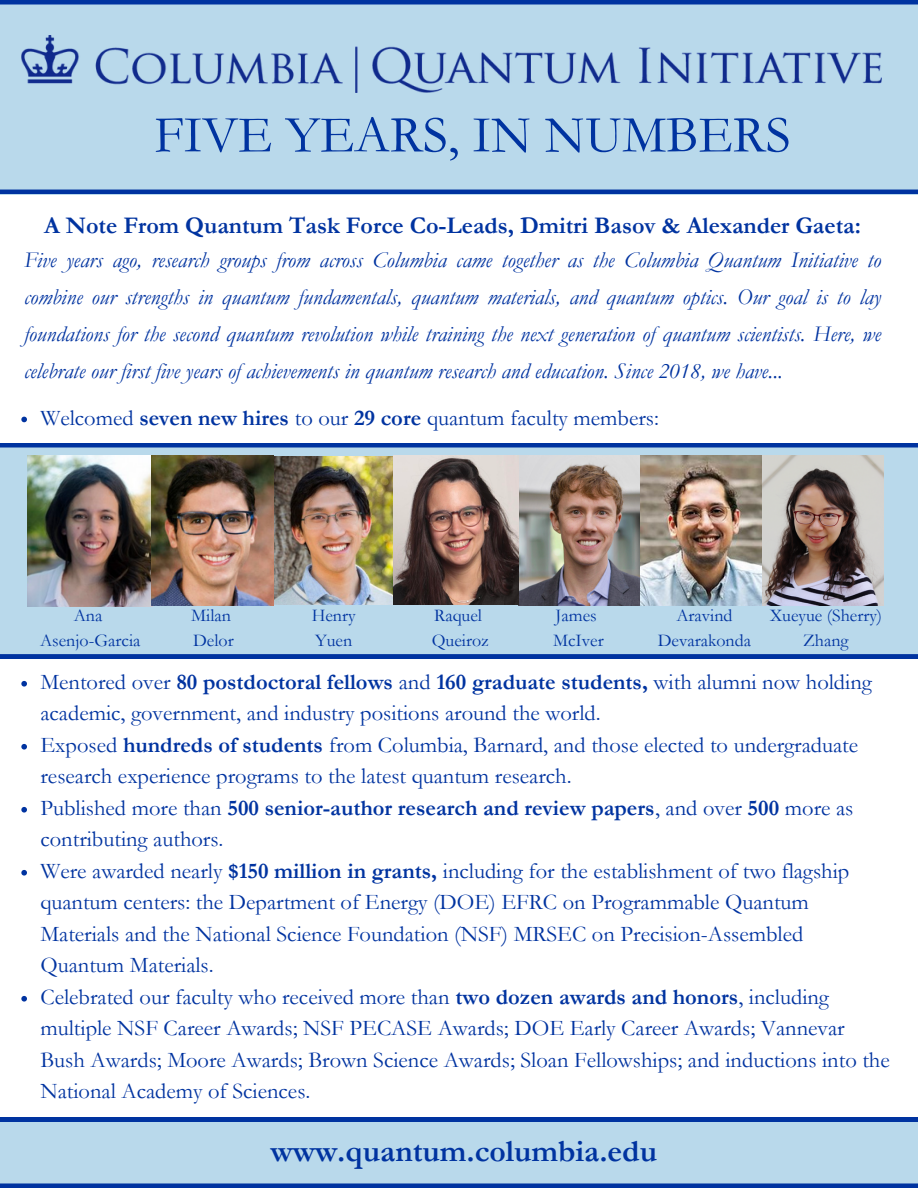
<style>
.page{position:relative;width:918px;height:1188px;background:#fff}
.page>*{position:absolute;margin:0;border:0;box-sizing:border-box;transform-origin:0 0}
.t1{font:52.5px "Garamond";color:#0033a0}
.t2{font:700 31.5px "Garamond";color:#0033a0}
.t3{font:700 24px "Garamond";color:#0033a0}
.t4{font:22.5px/31.5px "Garamond";color:#0033a0}
.t5{font:italic 22.5px/37.2px "Garamond";color:#0033a0;text-align:justify}
.t6{font:18px/24.8px "Garamond";color:#0033a0;text-align:center}
.s1{font-weight:700}
</style>
<div class="page">
<svg style="left:0;top:0;width:918px;height:194px"></svg>
<img style="left:22px;top:36px;width:859px;height:56px">
<svg style="left:21px;top:681px;width:6px;height:6px"></svg>
<svg style="left:21px;top:744px;width:6px;height:6px"></svg>
<svg style="left:21px;top:807px;width:6px;height:6px"></svg>
<svg style="left:21px;top:870px;width:6px;height:6px"></svg>
<svg style="left:21px;top:996px;width:6px;height:6px"></svg>
<svg style="left:0;top:1118px;width:918px;height:70px"></svg>
<svg style="left:21px;top:417px;width:6px;height:5px"></svg>
<svg style="left:0;top:443px;width:918px;height:216px"></svg>
<img style="left:27px;top:455px;width:857px;height:151px">
<p class="t1" style="left:154px;top:106px;width:638px">FIVE YEARS, IN NUMBERS</p>
<p class="t3" style="left:44px;top:212px;width:818px">A Note From Quantum Task Force Co-Leads, Dmitri Basov &amp; Alexander Gaeta:</p>
<p class="t5" style="left:24px;top:242px;width:859px">Five years ago, research groups from across Columbia came together as the Columbia Quantum Initiative to combine our strengths in quantum fundamentals, quantum materials, and quantum optics. Our goal is to lay foundations for the second quantum revolution while training the next generation of quantum scientists. Here, we celebrate our first five years of achievements in quantum research and education. Since 2018, we have...</p>
<p class="t4" style="left:40px;top:402px;width:620px">Welcomed <span class="s1">seven new hires</span> to our <span class="s1">29 core</span> quantum faculty members:</p>
<p class="t6" style="left:74px;top:603px;width:30px">Ana</p>
<p class="t6" style="left:40px;top:628px;width:102px">Asenjo-Garcia</p>
<p class="t6" style="left:191px;top:603px;width:41px">Milan</p>
<p class="t6" style="left:193px;top:628px;width:42px">Delor</p>
<p class="t6" style="left:312px;top:603px;width:45px">Henry</p>
<p class="t6" style="left:315px;top:628px;width:39px">Yuen</p>
<p class="t6" style="left:434px;top:603px;width:49px">Raquel</p>
<p class="t6" style="left:432px;top:628px;width:59px">Queiroz</p>
<p class="t6" style="left:556px;top:603px;width:43px">James</p>
<p class="t6" style="left:553px;top:628px;width:52px">McIver</p>
<p class="t6" style="left:658px;top:603px;width:95px">Aravind<br>Devarakonda</p>
<p class="t6" style="left:770px;top:603px;width:114px">Xueyue (Sherry)</p>
<p class="t6" style="left:803px;top:628px;width:47px">Zhang</p>
<p class="t4" style="left:40px;top:666px;width:833px">Mentored over <span class="s1">80 postdoctoral fellows</span> and <span class="s1">160 graduate students,</span> with alumni now holding academic, government, and industry positions around the world.</p>
<p class="t4" style="left:40px;top:729px;width:819px">Exposed <span class="s1">hundreds of students</span> from Columbia, Barnard, and those elected to undergraduate research experience programs to the latest quantum research.</p>
<p class="t4" style="left:40px;top:792px;width:815px">Published more than <span class="s1">500 senior-author research and review papers</span>, and over <span class="s1">500</span> more as contributing authors.</p>
<p class="t4" style="left:40px;top:855px;width:810px">Were awarded nearly <span class="s1">$150 million in grants,</span> including for the establishment of two flagship quantum centers: the Department of Energy (DOE) EFRC on Programmable Quantum Materials and the National Science Foundation (NSF) MRSEC on Precision-Assembled Quantum Materials.</p>
<p class="t4" style="left:40px;top:981px;width:851px">Celebrated our faculty who received more than <span class="s1">two dozen awards and honors</span>, including multiple NSF Career Awards; NSF PECASE Awards; DOE Early Career Awards; Vannevar Bush Awards; Moore Awards; Brown Science Awards; Sloan Fellowships; and inductions into the National Academy of Sciences.</p>
<p class="t2" style="left:270px;top:1134px;width:388px">www.quantum.columbia.edu</p>
</div>
